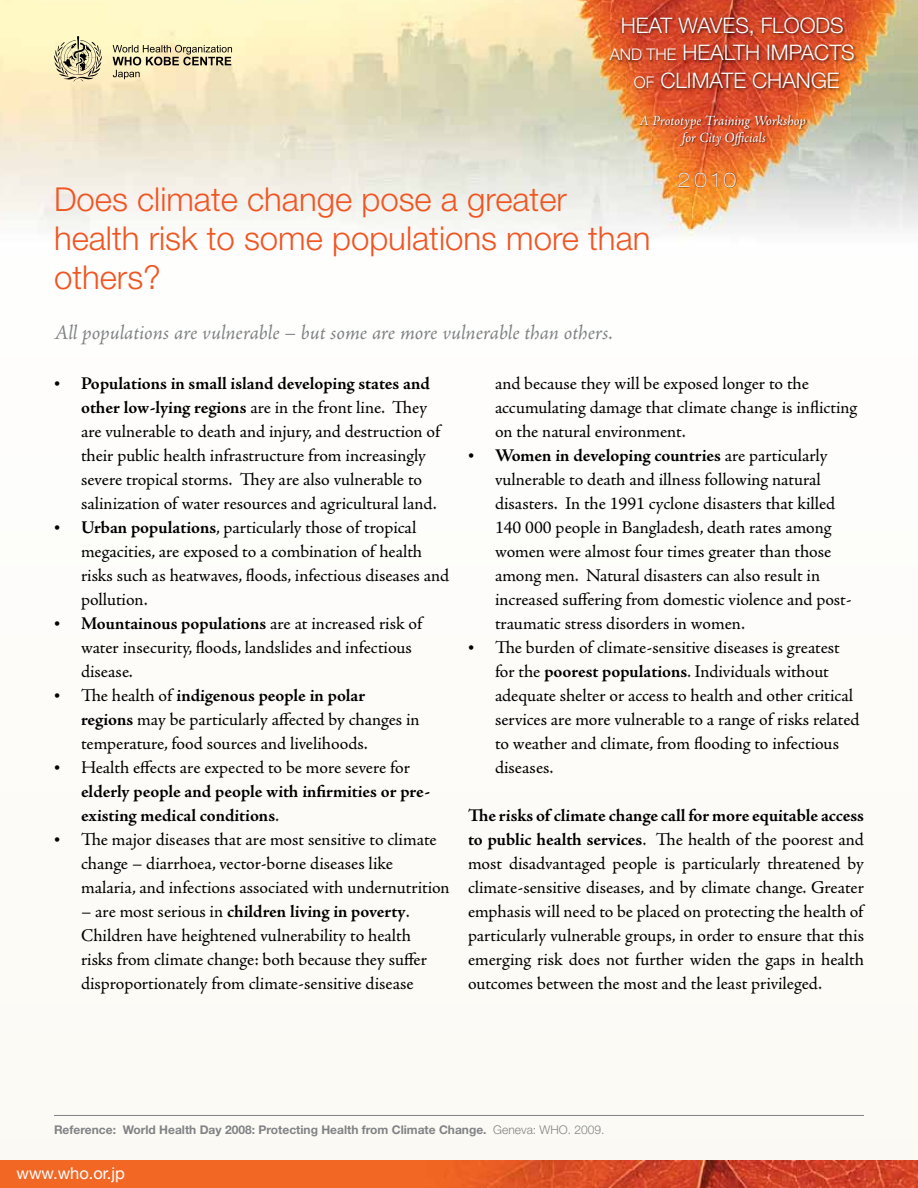
<style>
.page{position:relative;width:918px;height:1188px;background:#fdfcf9}
.page>*{position:absolute;margin:0;border:0;box-sizing:border-box;transform-origin:0 0}
.t1{font:300 33px/39px "Helvetica Neue LT Std";color:#f05622}
.t2{font:300 21.45px/27.9px "Helvetica Neue LT Std";color:#fff;text-align:center}
.t3{font:italic 21px "Adobe Jenson Pro";letter-spacing:-.005em;color:#808285}
.t4{font:100 expanded 19.95px "Helvetica Neue LT Std";color:#fff}
.t5{font:18px/24px "Adobe Jenson Pro";letter-spacing:-.005em;color:#000}
.t6{font:16.5px "Helvetica Neue LT Std";color:#fff}
.t7{font:italic 14.25px/17.1px "Adobe Jenson Pro";letter-spacing:-.005em;color:#fff;text-align:center}
.t8{font:700 12px "Helvetica Neue LT Std";color:#808285}
.s1{font-size:16.05px}
.s2{font-weight:700}
.s3{font-weight:300}
</style>
<div class="page">
<img style="left:0;top:0;width:918px;height:236px">
<img style="left:0;top:1161px;width:918px;height:27px">
<img style="left:607px;top:12px;width:259px;height:86px">
<img style="left:638px;top:112px;width:174px;height:38px">
<img style="left:677px;top:169px;width:65px;height:24px">
<svg style="left:54px;top:36px;width:48px;height:46px;background:#c4bb95"></svg>
<svg style="left:113px;top:45px;width:119px;height:34px;background:#c9bd99"></svg>
<hr style="left:54px;top:1115px;width:810px;height:1px;background:#808285">
<p class="t2" style="left:610px;top:11px;width:247px">HEAT WAVES, FLOODS<br><span class="s1">AND THE</span> HEALTH IMPACTS<br><span class="s1">OF</span> CLIMATE CHANGE</p>
<p class="t7" style="left:639px;top:113px;width:169px">A Prototype Training Workshop for City Officials</p>
<p class="t4" style="left:677px;top:168px;width:61px">2010</p>
<h1 class="t1" style="left:54px;top:179px;width:598px">Does climate change pose a greater health risk to some populations more than others?</h1>
<p class="t3" style="left:54px;top:321px;width:561px">All populations are vulnerable – but some are more vulnerable than others.</p>
<p class="t5" style="left:81px;top:372px;width:370px"><span class="s2">Populations in small island developing states and other low-lying regions</span> are in the front line. They are vulnerable to death and injury, and destruction of their public health infrastructure from increasingly severe tropical storms. They are also vulnerable to salinization of water resources and agricultural land.<br><span class="s2">Urban populations</span>, particularly those of tropical megacities, are exposed to a combination of health risks such as heatwaves, floods, infectious diseases and pollution.<br><span class="s2">Mountainous populations</span> are at increased risk of water insecurity, floods, landslides and infectious disease.<br>The health of <span class="s2">indigenous people in polar<br>regions</span> may be particularly affected by changes in temperature, food sources and livelihoods.<br>Health effects are expected to be more severe for</p>
<p class="t5" style="left:81px;top:780px;width:370px"><span class="s2">elderly people and people with infirmities or pre&shy;existing medical conditions</span>.<br>The major diseases that are most sensitive to climate change – diarrhoea, vector-borne diseases like malaria, and infections associated with undernutrition</p>
<p class="t5" style="left:81px;top:900px;width:348px">– are most serious in <span class="s2">children living in poverty</span>.<br>Children have heightened vulnerability to health risks from climate change: both because they suffer disproportionately from climate-sensitive disease</p>
<p class="t5" style="left:495px;top:372px;width:366px">and because they will be exposed longer to the accumulating damage that climate change is inflicting on the natural environment.<br><span class="s2">Women in developing countries</span> are particularly vulnerable to death and illness following natural disasters. In the 1991 cyclone disasters that killed 140 000 people in Bangladesh, death rates among women were almost four times greater than those among men. Natural disasters can also result in increased suffering from domestic violence and post&shy;traumatic stress disorders in women.<br>The burden of climate-sensitive diseases is greatest for the <span class="s2">poorest populations</span>. Individuals without adequate shelter or access to health and other critical services are more vulnerable to a range of risks related to weather and climate, from flooding to infectious diseases.</p>
<p class="t5" style="left:468px;top:804px;width:398px;text-align:justify"><span class="s2">The risks of climate change call for more equitable access to public health services</span>. The health of the poorest and most disadvantaged people is particularly threatened by climate-sensitive diseases, and by climate change. Greater emphasis will need to be placed on protecting the health of particularly vulnerable groups, in order to ensure that this emerging risk does not further widen the gaps in health outcomes between the most and the least privileged.</p>
<p class="t8" style="left:54px;top:1122px;width:552px">Reference: World Health Day 2008: Protecting Health from Climate Change. <span class="s3">Geneva: WHO. 2009.</span></p>
<p class="t6" style="left:17px;top:1163px;width:110px">www.who.or.jp</p>
</div>
